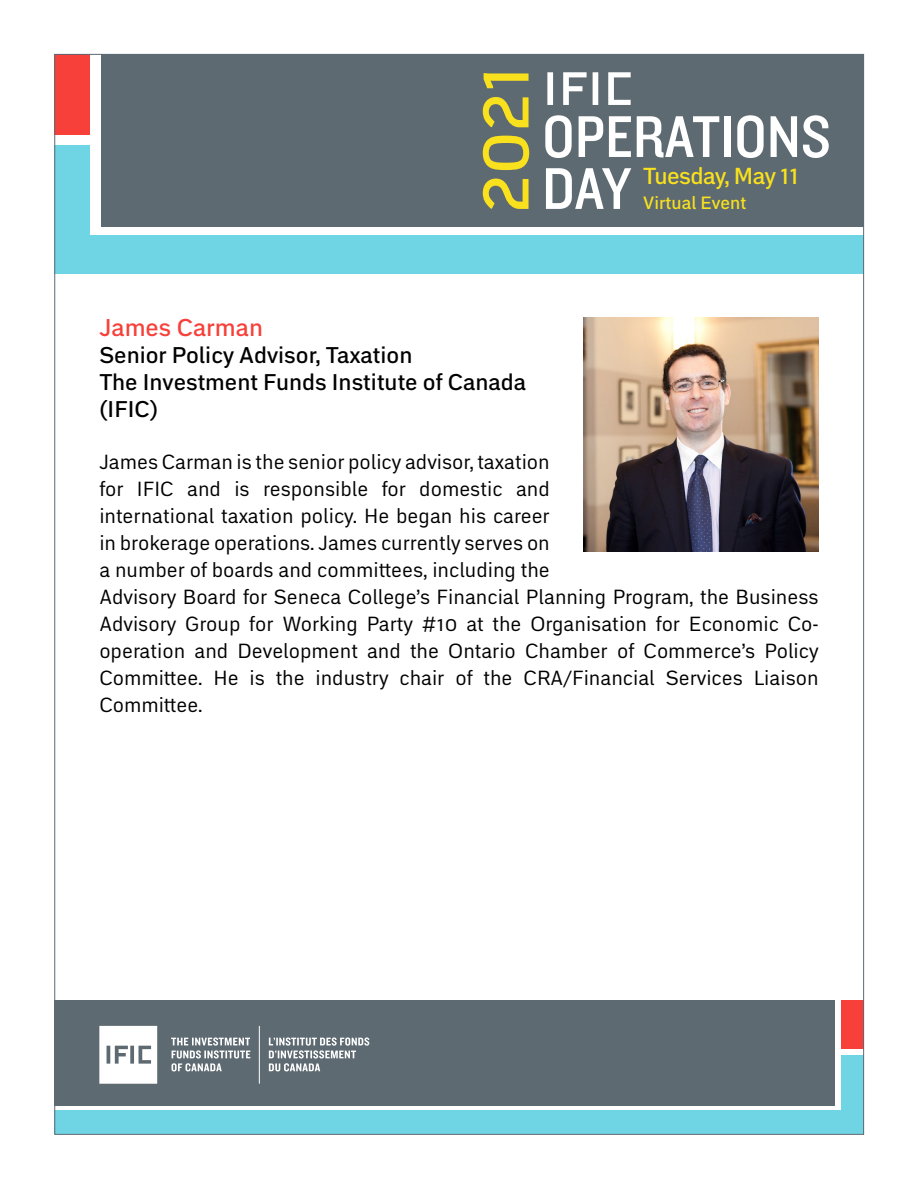
<style>
.page{position:relative;width:918px;height:1188px;background:#fff}
.page>*{position:absolute;margin:0;border:0;box-sizing:border-box;transform-origin:0 0}
.t1{font:61.05px/51.9px "Knockout 30 Junior Welterwt";color:#fff}
.t2{font:500 24px "Embarcadero MVB Pro";color:#f7403a}
.t3{font:500 22.95px "Embarcadero MVB Pro";letter-spacing:-.025em;color:#f9e11e}
.t4{font:500 22.5px/27px "Embarcadero MVB Pro";color:#000}
.t5{font:20.25px/27px "Embarcadero MVB Pro";color:#000}
.t6{font:500 17.55px "Embarcadero MVB Pro";color:#f9e11e}
</style>
<div class="page">
<img style="left:584px;top:318px;width:235px;height:234px">
<div style="left:101px;top:54px;width:763px;height:173px;background:#5e6a71"></div>
<div style="left:54px;top:236px;width:810px;height:38px;background:#6fd4e4"></div>
<div style="left:54px;top:54px;width:36px;height:80px;background:#f7403a"></div>
<div style="left:54px;top:145px;width:36px;height:119px;background:#6fd4e4"></div>
<svg style="left:483px;top:179px;width:46px;height:30px"></svg>
<svg style="left:483px;top:136px;width:46px;height:34px"></svg>
<svg style="left:483px;top:97px;width:46px;height:30px"></svg>
<svg style="left:484px;top:73px;width:45px;height:15px"></svg>
<svg style="left:547px;top:72px;width:84px;height:33px"></svg>
<div style="left:54px;top:1000px;width:781px;height:105px;background:#5e6a71"></div>
<div style="left:54px;top:1111px;width:810px;height:23px;background:#6fd4e4"></div>
<div style="left:842px;top:1000px;width:22px;height:49px;background:#f7403a"></div>
<div style="left:842px;top:1056px;width:22px;height:72px;background:#6fd4e4"></div>
<svg style="left:171px;top:1037px;width:79px;height:34px"></svg>
<svg style="left:269px;top:1037px;width:100px;height:34px"></svg>
<hr style="left:259px;top:1026px;width:1px;height:58px;background:#fff">
<svg style="left:99px;top:1026px;width:58px;height:58px;background:#eaecec"></svg>
<h1 class="t1" style="left:542px;top:108px;width:290px">OPERATIONS<br>DAY</h1>
<p class="t3" style="left:643px;top:160px;width:157px">Tuesday, May 11</p>
<p class="t6" style="left:643px;top:190px;width:105px">Virtual Event</p>
<p class="t2" style="left:99px;top:311px;width:165px">James Carman</p>
<p class="t4" style="left:99px;top:341px;width:428px">Senior Policy Advisor, Taxation<br>The Investment Funds Institute of Canada (IFIC)</p>
<p class="t5" style="left:99px;top:448px;width:721px">James Carman is the senior policy advisor, taxation<br>for IFIC and is responsible for domestic and<br>international taxation policy. He began his career<br>in brokerage operations. James currently serves on<br>a number of boards and committees, including the<br>Advisory Board for Seneca College’s Financial Planning Program, the Business Advisory Group for Working Party #10 at the Organisation for Economic Co&shy;operation and Development and the Ontario Chamber of Commerce’s Policy Committee. He is the industry chair of the CRA/Financial Services Liaison Committee.</p>
</div>
